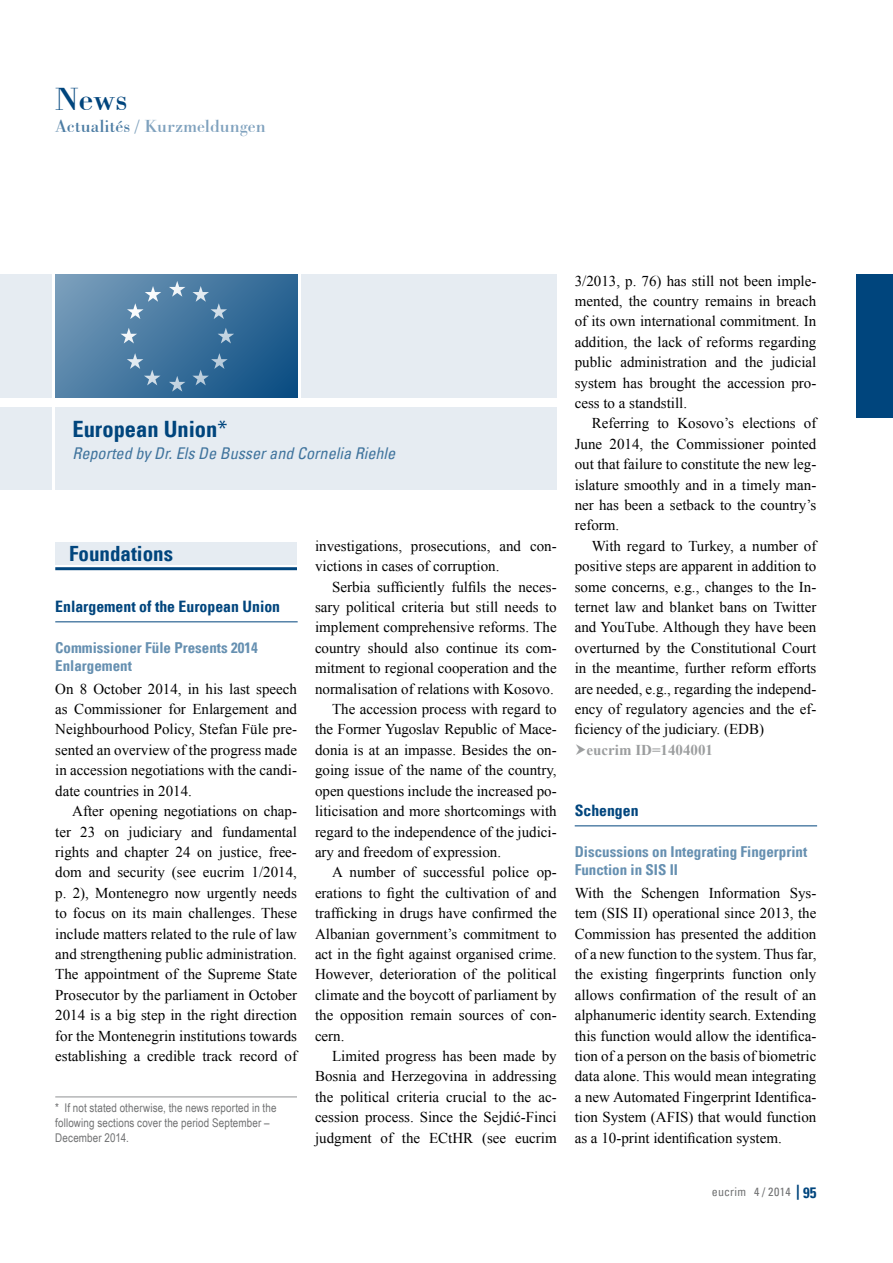
<style>
.page{position:relative;width:893px;height:1263px;background:#fff}
.page>*{position:absolute;margin:0;border:0;box-sizing:border-box;transform-origin:0 0}
.t1{font:33px "Bodoni BT";color:#00457d}
.t2{font:700 condensed 22.5px "Univers LT";color:#00457d}
.t3{font:700 condensed 21px "Univers LT";color:#00457d}
.t4{font:18px "Bodoni BT";color:#80a2be}
.t5{font:italic condensed 16.2px "Univers LT";color:#40749d}
.t6{font:700 condensed 15.75px "Univers LT";color:#00457d}
.t7{font:15px/20.4px "Times New Roman";color:#000;text-align:justify}
.t8{font:700 condensed 15px/18px "Univers LT";color:#6690b1}
.t9{font:700 15px "Times New Roman";color:#9c9e9f}
.t10{font:12px/15px "Arial Narrow";letter-spacing:.01em;color:#707172}
.t11{font:condensed 12px "Univers LT";letter-spacing:.015em;color:#707172}
.s1{color:#4d7da4}
.s2{font-weight:400}
.s3{font-weight:700;font-size:15px;color:#00457d}
</style>
<div class="page">
<div style="left:857px;top:274px;width:36px;height:143px;background:#00457d"></div>
<div style="left:55px;top:407px;width:502px;height:83px;background:#e6ecf2"></div>
<svg style="left:55px;top:274px;width:242px;height:124px;background:#42769f"></svg>
<svg style="left:121px;top:281px;width:113px;height:111px;background:#4d7ea4"></svg>
<div style="left:301px;top:274px;width:256px;height:124px;background:#e6ecf2"></div>
<div style="left:0;top:274px;width:51px;height:124px;background:#e6ecf2"></div>
<div style="left:0;top:407px;width:51px;height:83px;background:#e6ecf2"></div>
<hr style="left:55px;top:1096px;width:242px;height:1px;background:#9c9e9f">
<div style="left:55px;top:542px;width:242px;height:23px;background:#e6ecf2"></div>
<hr style="left:55px;top:567px;width:242px;height:3px;background:#00457d">
<hr style="left:55px;top:621px;width:243px;height:1px;background:#00457d">
<hr style="left:575px;top:825px;width:242px;height:1px;background:#00457d">
<h1 class="t1" style="left:55px;top:79px;width:74px">News</h1>
<p class="t4" style="left:55px;top:115px;width:212px"><span class="s1">Actualités</span> / Kurzmeldungen</p>
<h2 class="t2" style="left:72px;top:415px;width:156px">European Union<span class="s2">*</span></h2>
<p class="t5" style="left:72px;top:443px;width:324px">Reported by Dr. Els De Busser and Cornelia Riehle</p>
<h3 class="t3" style="left:69px;top:541px;width:105px">Foundations</h3>
<p class="t6" style="left:55px;top:597px;width:226px">Enlargement of the European Union</p>
<p class="t8" style="left:55px;top:638px;width:204px">Commissioner Füle Presents 2014<br>Enlargement</p>
<p class="t7" style="left:55px;top:678px;width:243px">On 8 October 2014, in his last speech as Commissioner for Enlargement and Neighbourhood Policy, Stefan Füle pre&shy;sented an overview of the progress made in accession negotiations with the candi&shy;date countries in 2014.</p>
<p class="t7" style="left:55px;top:801px;width:243px;text-indent:17px">After opening negotiations on chap&shy;ter 23 on judiciary and fundamental rights and chapter 24 on justice, free&shy;dom and security (see eucrim 1/2014, p. 2), Montenegro now urgently needs to focus on its main challenges. These include matters related to the rule of law and strengthening public administration.<br>The appointment of the Supreme State Prosecutor by the parliament in October 2014 is a big step in the right direction for the Montenegrin institutions towards establishing a credible track record of</p>
<p class="t10" style="left:55px;top:1100px;width:223px">* If not stated otherwise, the news reported in the following sections cover the period September –<br>December 2014.</p>
<p class="t7" style="left:315px;top:535px;width:243px">investigations, prosecutions, and con&shy;victions in cases of corruption.</p>
<p class="t7" style="left:332px;top:576px;width:226px">Serbia sufficiently fulfils the neces-</p>
<p class="t7" style="left:315px;top:597px;width:243px">sary political criteria but still needs to</p>
<p class="t7" style="left:315px;top:617px;width:243px">implement comprehensive reforms. The</p>
<p class="t7" style="left:315px;top:637px;width:243px">country should also continue its com-</p>
<p class="t7" style="left:315px;top:658px;width:243px">mitment to regional cooperation and the</p>
<p class="t7" style="left:315px;top:678px;width:240px">normalisation of relations with Kosovo.</p>
<p class="t7" style="left:332px;top:699px;width:226px">The accession process with regard to</p>
<p class="t7" style="left:315px;top:719px;width:242px">the Former Yugoslav Republic of Mace-</p>
<p class="t7" style="left:315px;top:739px;width:243px">donia is at an impasse. Besides the on-</p>
<p class="t7" style="left:315px;top:760px;width:243px">going issue of the name of the country,</p>
<p class="t7" style="left:315px;top:780px;width:243px">open questions include the increased po-</p>
<p class="t7" style="left:315px;top:801px;width:243px">liticisation and more shortcomings with</p>
<p class="t7" style="left:315px;top:821px;width:243px">regard to the independence of the judici-</p>
<p class="t7" style="left:315px;top:841px;width:188px">ary and freedom of expression.</p>
<p class="t7" style="left:332px;top:862px;width:226px">A number of successful police op-</p>
<p class="t7" style="left:315px;top:882px;width:243px">erations to fight the cultivation of and</p>
<p class="t7" style="left:315px;top:903px;width:243px">trafficking in drugs have confirmed the</p>
<p class="t7" style="left:315px;top:923px;width:243px">Albanian government’s commitment to</p>
<p class="t7" style="left:315px;top:943px;width:243px">act in the fight against organised crime.</p>
<p class="t7" style="left:315px;top:964px;width:243px">However, deterioration of the political</p>
<p class="t7" style="left:315px;top:984px;width:243px">climate and the boycott of parliament by</p>
<p class="t7" style="left:315px;top:1005px;width:243px">the opposition remain sources of con-</p>
<p class="t7" style="left:315px;top:1025px;width:31px">cern.</p>
<p class="t7" style="left:332px;top:1045px;width:226px">Limited progress has been made by</p>
<p class="t7" style="left:315px;top:1066px;width:243px">Bosnia and Herzegovina in addressing</p>
<p class="t7" style="left:315px;top:1086px;width:243px">the political criteria crucial to the ac-</p>
<p class="t7" style="left:315px;top:1107px;width:243px">cession process. Since the Sejdić-Finci</p>
<p class="t7" style="left:315px;top:1127px;width:243px">judgment of the ECtHR (see eucrim</p>
<p class="t7" style="left:575px;top:270px;width:243px">3/2013, p. 76) has still not been imple&shy;mented, the country remains in breach of its own international commitment. In addition, the lack of reforms regarding public administration and the judicial system has brought the accession pro&shy;cess to a standstill.</p>
<p class="t7" style="left:575px;top:413px;width:243px;text-indent:17px">Referring to Kosovo’s elections of June 2014, the Commissioner pointed out that failure to constitute the new leg&shy;islature smoothly and in a timely man&shy;ner has been a setback to the country’s reform.</p>
<p class="t7" style="left:575px;top:535px;width:243px;text-indent:17px">With regard to Turkey, a number of positive steps are apparent in addition to some concerns, e.g., changes to the In&shy;ternet law and blanket bans on Twitter and YouTube. Although they have been overturned by the Constitutional Court in the meantime, further reform efforts are needed, e.g., regarding the independ&shy;ency of regulatory agencies and the ef&shy;ficiency of the judiciary. (EDB)</p>
<p class="t9" style="left:587px;top:739px;width:128px">eucrim ID=1404001</p>
<p class="t6" style="left:575px;top:801px;width:65px">Schengen</p>
<p class="t8" style="left:575px;top:842px;width:234px">Discussions on Integrating Fingerprint<br>Function in SIS II</p>
<p class="t7" style="left:575px;top:882px;width:243px">With the Schengen Information Sys&shy;tem (SIS II) operational since 2013, the Commission has presented the addition of a new function to the system. Thus far, the existing fingerprints function only allows confirmation of the result of an alphanumeric identity search. Extending this function would allow the identifica&shy;tion of a person on the basis of biometric data alone. This would mean integrating a new Automated Fingerprint Identifica&shy;tion System (AFIS) that would function as a 10-print identification system.</p>
<p class="t11" style="left:712px;top:1184px;width:106px">eucrim 4 / 2014 <span class="s3">| 95</span></p>
</div>
